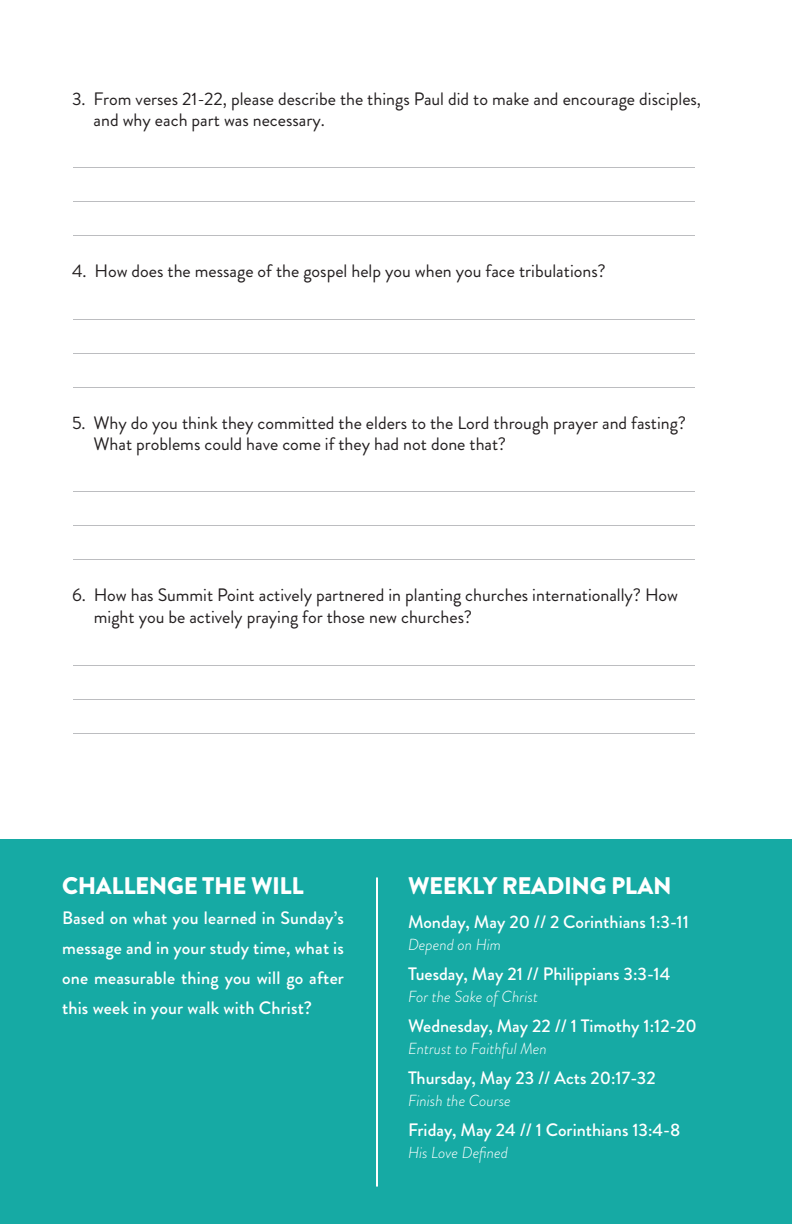
<style>
.page{position:relative;width:792px;height:1224px;background:#fff}
.page>*{position:absolute;margin:0;border:0;box-sizing:border-box;transform-origin:0 0}
.t1{font:900 24px "Brandon Grotesque";letter-spacing:-.015em;color:#fff}
.t2{font:18px/21.6px "Brandon Grotesque";color:#231f20}
.t3{font:500 18px/30px "Brandon Grotesque";color:#fff;text-align:justify}
.t4{font:italic 300 16px "Brandon Grotesque";color:#fff}
</style>
<div class="page">
<div style="left:0;top:840px;width:792px;height:384px;background:#16aaa4"></div>
<hr style="left:376px;top:877px;width:2px;height:310px;background:#fff">
<hr style="left:73px;top:167px;width:622px;height:1px;background:#bcbdc0">
<hr style="left:73px;top:201px;width:622px;height:1px;background:#bcbdc0">
<hr style="left:73px;top:235px;width:622px;height:1px;background:#bcbdc0">
<hr style="left:73px;top:319px;width:622px;height:1px;background:#bcbdc0">
<hr style="left:73px;top:353px;width:622px;height:1px;background:#bcbdc0">
<hr style="left:73px;top:387px;width:622px;height:1px;background:#bcbdc0">
<hr style="left:73px;top:491px;width:622px;height:1px;background:#bcbdc0">
<hr style="left:73px;top:525px;width:622px;height:1px;background:#bcbdc0">
<hr style="left:73px;top:559px;width:622px;height:1px;background:#bcbdc0">
<hr style="left:73px;top:665px;width:622px;height:1px;background:#bcbdc0">
<hr style="left:73px;top:699px;width:622px;height:1px;background:#bcbdc0">
<hr style="left:73px;top:733px;width:622px;height:1px;background:#bcbdc0">
<p class="t2" style="left:94px;top:88px;width:609px;text-indent:-22px">3. From verses 21-22, please describe the things Paul did to make and encourage disciples, and why each part was necessary.</p>
<p class="t2" style="left:72px;top:261px;width:535px">4. How does the message of the gospel help you when you face tribulations?</p>
<p class="t2" style="left:94px;top:412px;width:594px;text-indent:-22px">5. Why do you think they committed the elders to the Lord through prayer and fasting?<br>What problems could have come if they had not done that?</p>
<p class="t2" style="left:94px;top:585px;width:586px;text-indent:-22px">6. How has Summit Point actively partnered in planting churches internationally? How might you be actively praying for those new churches?</p>
<p class="t1" style="left:62px;top:869px;width:243px">CHALLENGE THE WILL</p>
<p class="t3" style="left:62px;top:903px;width:284px">Based on what you learned in Sunday’s message and in your study time, what is one measurable thing you will go after this week in your walk with Christ?</p>
<p class="t1" style="left:408px;top:869px;width:265px">WEEKLY READING PLAN</p>
<p class="t3" style="left:408px;top:907px;width:282px">Monday, May 20 // 2 Corinthians 1:3-11</p>
<p class="t4" style="left:408px;top:934px;width:95px">Depend on Him</p>
<p class="t3" style="left:408px;top:959px;width:264px">Tuesday, May 21 // Philippians 3:3-14</p>
<p class="t4" style="left:408px;top:986px;width:131px">For the Sake of Christ</p>
<p class="t3" style="left:408px;top:1011px;width:290px">Wednesday, May 22 // 1 Timothy 1:12-20</p>
<p class="t4" style="left:408px;top:1038px;width:140px">Entrust to Faithful Men</p>
<p class="t3" style="left:408px;top:1063px;width:249px">Thursday, May 23 // Acts 20:17-32</p>
<p class="t4" style="left:408px;top:1090px;width:104px">Finish the Course</p>
<p class="t3" style="left:408px;top:1115px;width:274px">Friday, May 24 // 1 Corinthians 13:4-8</p>
<p class="t4" style="left:408px;top:1142px;width:102px">His Love Defined</p>
</div>
